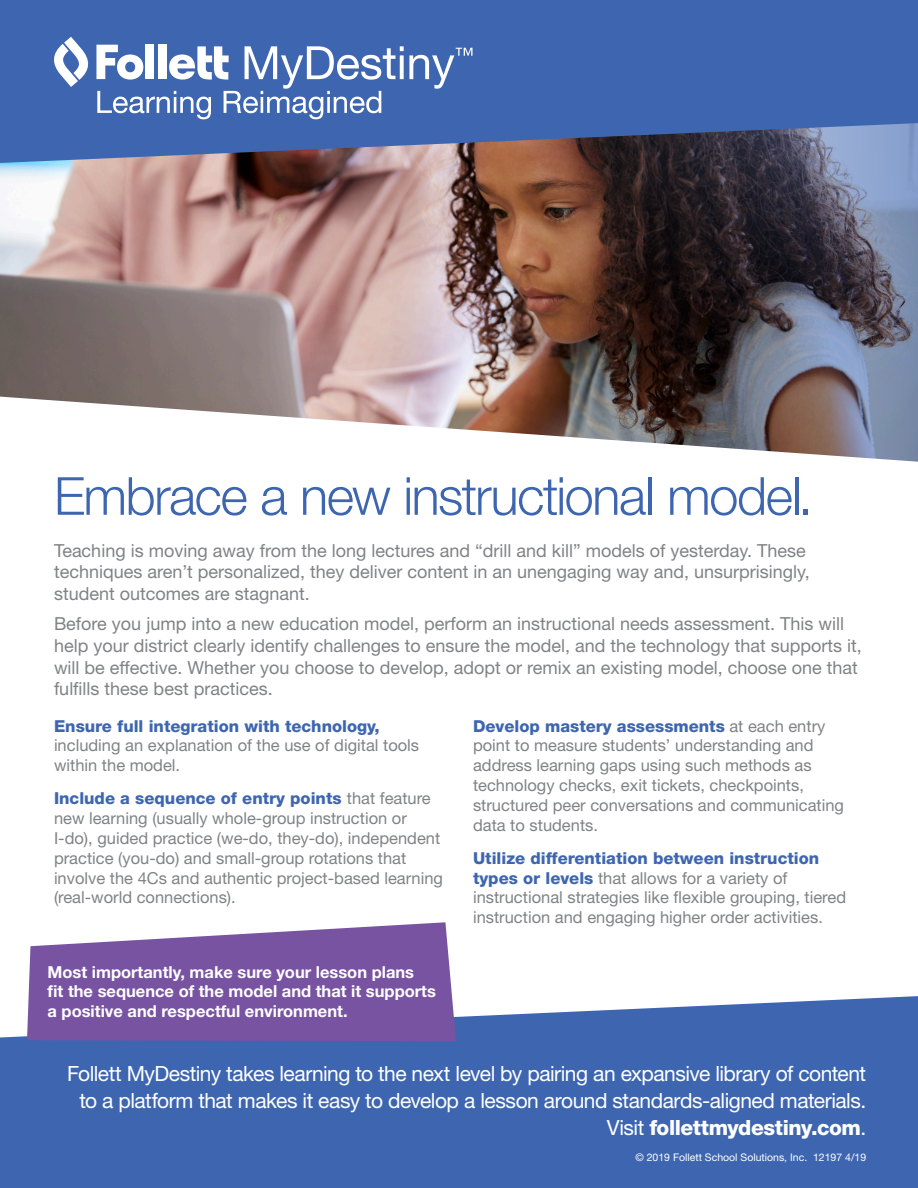
<style>
.page{position:relative;width:918px;height:1188px;background:#fff}
.page>*{position:absolute;margin:0;border:0;box-sizing:border-box;transform-origin:0 0}
.t1{font:300 52.5px "Helvetica Neue LT Std";letter-spacing:-.03em;color:#3e66b0}
.t2{font:21px/27px "Helvetica Neue LT Std";letter-spacing:-.025em;color:#fff;text-align:right}
.t3{font:18px/21.6px "Helvetica Neue LT Std";color:#808285}
.t4{font:16.5px/19.8px "Helvetica Neue LT Std";color:#808285}
.t5{font:700 16.5px/19.8px "Helvetica Neue LT Std";color:#fff}
.t6{font:10.5px "Helvetica Neue LT Std";color:#fff}
.s1{font-weight:800;color:#3e66b0}
.s2{font-weight:800}
</style>
<div class="page">
<img style="left:0;top:163px;width:232px;height:234px">
<img style="left:232px;top:163px;width:686px;height:234px">
<svg style="left:0;top:0;width:918px;height:163px;background:#4665a5"></svg>
<svg style="left:51px;top:37px;width:422px;height:82px"></svg>
<svg style="left:7px;top:397px;width:911px;height:65px"></svg>
<div style="left:0;top:996px;width:918px;height:192px;background:#3e66b0"></div>
<svg style="left:27px;top:922px;width:429px;height:119px;background:#8767ac"></svg>
<p class="t1" style="left:54px;top:464px;width:761px">Embrace a new instructional model.</p>
<p class="t3" style="left:54px;top:539px;width:757px">Teaching is moving away from the long lectures and “drill and kill” models of yesterday. These techniques aren’t personalized, they deliver content in an unengaging way and, unsurprisingly, student outcomes are stagnant.</p>
<p class="t3" style="left:54px;top:613px;width:809px">Before you jump into a new education model, perform an instructional needs assessment. This will help your district clearly identify challenges to ensure the model, and the technology that supports it, will be effective. Whether you choose to develop, adopt or remix an existing model, choose one that fulfills these best practices.</p>
<p class="t4" style="left:54px;top:716px;width:367px"><span class="s1">Ensure full integration with technology, </span>including an explanation of the use of digital tools within the model.</p>
<p class="t4" style="left:54px;top:788px;width:391px"><span class="s1">Include a sequence of entry points</span> that feature new learning (usually whole-group instruction or I-do), guided practice (we-do, they-do), independent practice (you-do) and small-group rotations that involve the 4Cs and authentic project-based learning (real-world connections).</p>
<p class="t4" style="left:473px;top:716px;width:373px"><span class="s1">Develop mastery assessments</span> at each entry point to measure students’ understanding and address learning gaps using such methods as technology checks, exit tickets, checkpoints, structured peer conversations and communicating data to students.</p>
<p class="t4" style="left:473px;top:848px;width:375px"><span class="s1">Utilize differentiation between instruction types or levels</span> that allows for a variety of instructional strategies like flexible grouping, tiered instruction and engaging higher order activities.</p>
<p class="t5" style="left:48px;top:961px;width:390px">Most importantly, make sure your lesson plans<br>fit the sequence of the model and that it supports a positive and respectful environment.</p>
<p class="t2" style="left:67px;top:1060px;width:801px">Follett MyDestiny takes learning to the next level by pairing an expansive library of content to a platform that makes it easy to develop a lesson around standards-aligned materials.<br>Visit <span class="s2">follettmydestiny.com</span>.</p>
<p class="t6" style="left:635px;top:1151px;width:232px">© 2019 Follett School Solutions, Inc. 12197 4/19</p>
</div>
